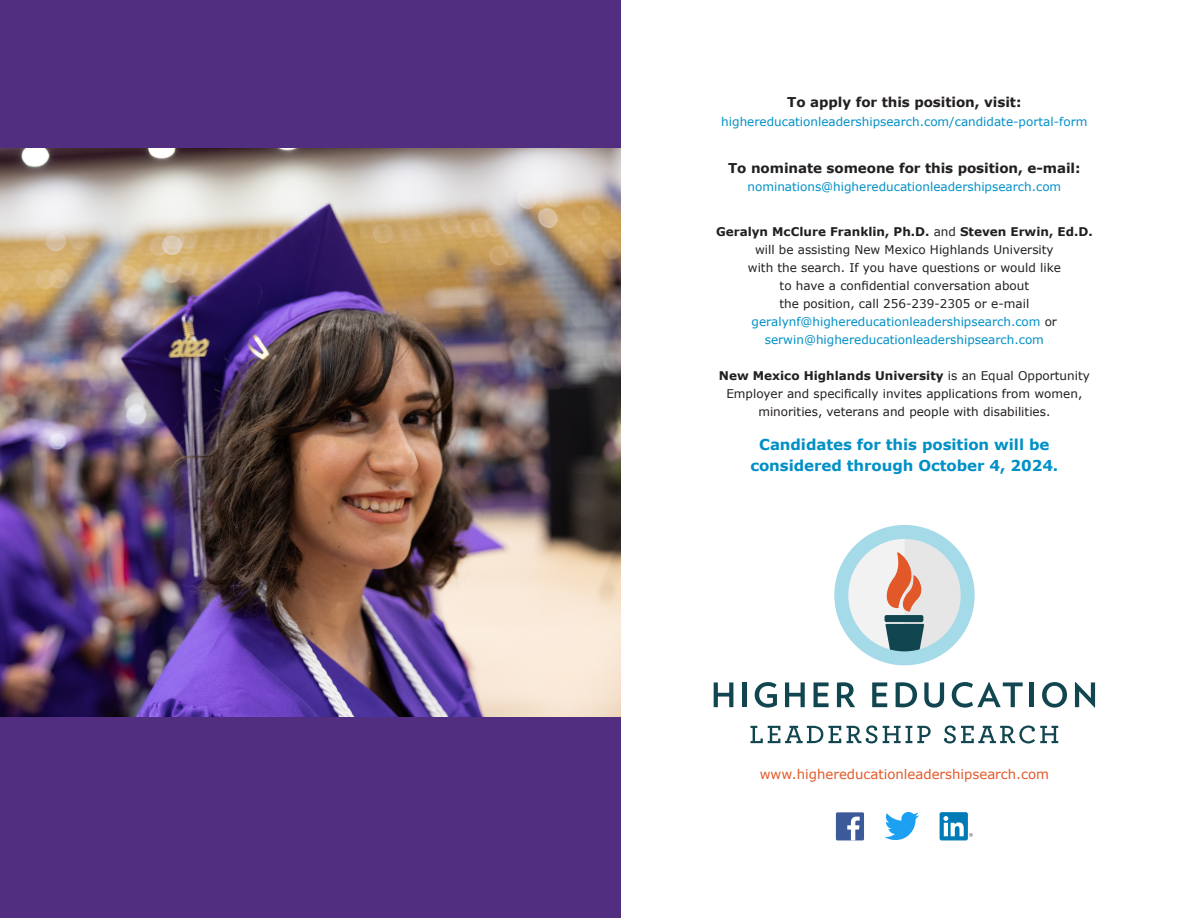
<style>
.page{position:relative;width:1188px;height:918px;background:#fff}
.page>*{position:absolute;margin:0;border:0;box-sizing:border-box;transform-origin:0 0}
.t1{font:700 15px/21px "Verdana";letter-spacing:-.005em;color:#0090c6;text-align:center}
.t2{font:700 13.5px "Verdana";letter-spacing:-.005em;color:#231f20}
.t3{font:13.35px "Verdana";color:#e35828}
.t4{font:12px/18px "Verdana";color:#231f20;text-align:center}
.t5{font:12px "Verdana";color:#0090c6}
.s1{font-weight:700}
.s2{color:#0090c6}
</style>
<div class="page">
<div style="left:0;top:0;width:621px;height:918px;background:#522e81"></div>
<svg style="left:714px;top:682px;width:19px;height:25px"></svg>
<div style="left:742px;top:682px;width:5px;height:25px;background:#114650"></div>
<svg style="left:755px;top:682px;width:22px;height:26px"></svg>
<svg style="left:785px;top:682px;width:20px;height:25px"></svg>
<svg style="left:814px;top:682px;width:15px;height:25px"></svg>
<svg style="left:837px;top:682px;width:18px;height:25px"></svg>
<svg style="left:872px;top:682px;width:15px;height:25px"></svg>
<svg style="left:896px;top:682px;width:21px;height:25px"></svg>
<svg style="left:924px;top:682px;width:20px;height:26px"></svg>
<svg style="left:952px;top:682px;width:71px;height:26px"></svg>
<hr style="left:1030px;top:682px;width:4px;height:25px;background:#114650">
<svg style="left:1042px;top:682px;width:25px;height:26px"></svg>
<svg style="left:1075px;top:682px;width:20px;height:26px"></svg>
<svg style="left:751px;top:726px;width:90px;height:17px"></svg>
<svg style="left:847px;top:725px;width:30px;height:18px"></svg>
<svg style="left:883px;top:726px;width:48px;height:17px"></svg>
<svg style="left:944px;top:725px;width:114px;height:18px"></svg>
<svg style="left:834px;top:525px;width:141px;height:140px"></svg>
<svg style="left:885px;top:812px;width:34px;height:28px"></svg>
<div style="left:940px;top:812px;width:28px;height:28px;background:#007bb6;border-radius:2px"></div>
<svg style="left:943px;top:816px;width:30px;height:21px"></svg>
<div style="left:836px;top:812px;width:28px;height:28px;background:#3c5a99;border-radius:2px"></div>
<svg style="left:847px;top:817px;width:13px;height:23px"></svg>
<img style="left:0;top:148px;width:621px;height:569px">
<p class="t2" style="left:787px;top:93px;width:236px">To apply for this position, visit:</p>
<p class="t5" style="left:721px;top:114px;width:368px">highereducationleadershipsearch.com/candidate-portal-form</p>
<p class="t2" style="left:728px;top:159px;width:354px">To nominate someone for this position, e-mail:</p>
<p class="t5" style="left:747px;top:179px;width:315px">nominations@highereducationleadershipsearch.com</p>
<p class="t4" style="left:716px;top:222px;width:378px"><span class="s1">Geralyn McClure Franklin, Ph.D.</span> and <span class="s1">Steven Erwin, Ed.D. </span>will be assisting New Mexico Highlands University<br>with the search. If you have questions or would like<br>to have a confidential conversation about<br>the position, call 256-239-2305 or e-mail <span class="s2">geralynf@highereducationleadershipsearch.com</span> or <span class="s2">serwin@highereducationleadershipsearch.com</span></p>
<p class="t4" style="left:719px;top:366px;width:373px"><span class="s1">New Mexico Highlands University</span> is an Equal Opportunity<br>Employer and specifically invites applications from women, minorities, veterans and people with disabilities.</p>
<p class="t1" style="left:750px;top:434px;width:310px">Candidates for this position will be considered through October 4, 2024.</p>
<p class="t3" style="left:760px;top:765px;width:291px">www.highereducationleadershipsearch.com</p>
</div>
